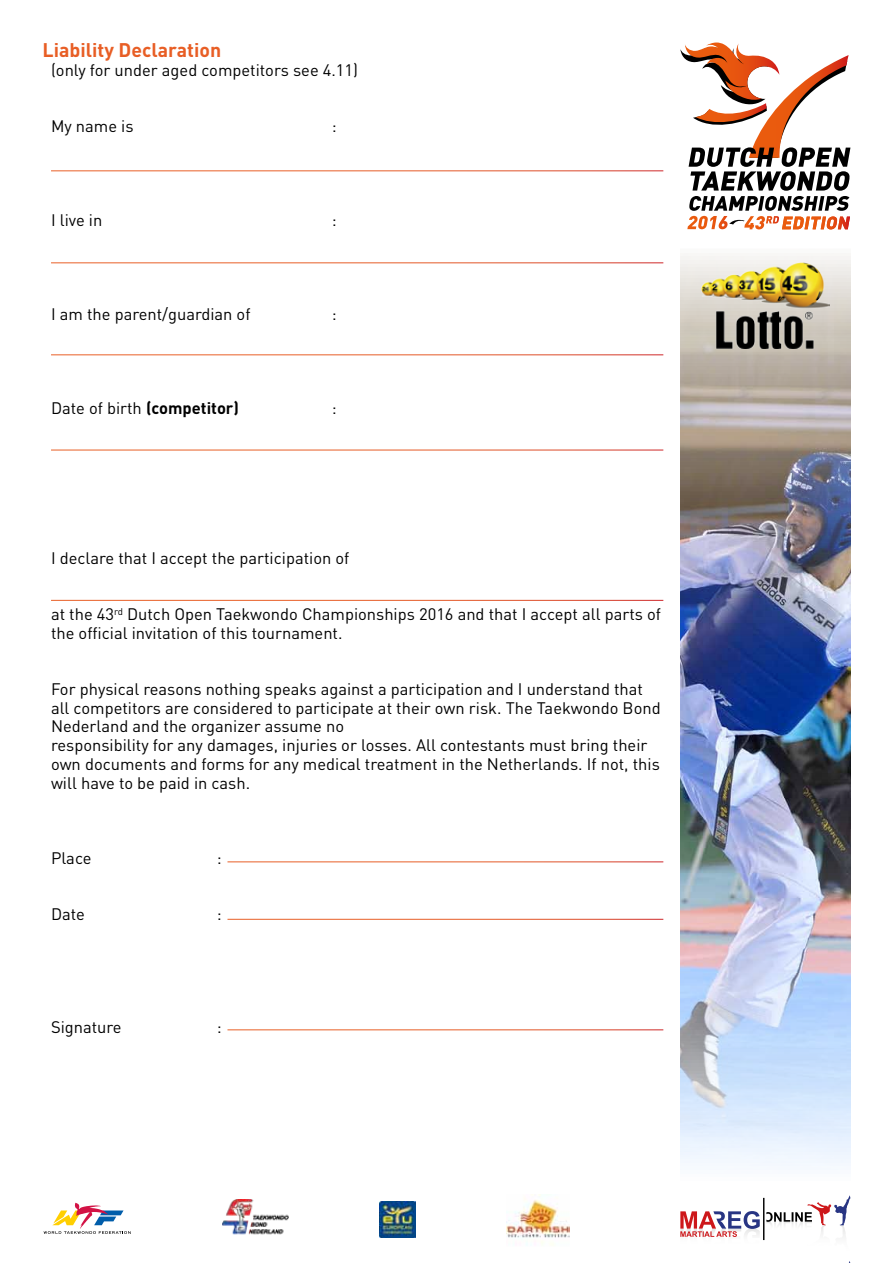
<style>
.page{position:relative;width:893px;height:1263px;background:#fff}
.page>*{position:absolute;margin:0;border:0;box-sizing:border-box;transform-origin:0 0}
.t1{font:700 19.5px "DIN Pro";color:#e85e25}
.t2{font:16.5px/18.8px "DIN Pro";color:#000}
.t3{font:700 16.5px "DIN Pro";color:#000}
.s1{font-weight:400}
</style>
<div class="page">
<svg style="left:680px;top:43px;width:170px;height:186px"></svg>
<svg style="left:766px;top:1195px;width:84px;height:42px"></svg>
<hr style="left:763px;top:1198px;width:1px;height:42px;background:#000">
<svg style="left:680px;top:1211px;width:80px;height:26px"></svg>
<img style="left:507px;top:1194px;width:63px;height:51px">
<svg style="left:44px;top:1203px;width:87px;height:31px"></svg>
<img style="left:222px;top:1199px;width:66px;height:36px">
<img style="left:380px;top:1201px;width:35px;height:36px">
<img style="left:680px;top:256px;width:170px;height:910px">
<img style="left:702px;top:263px;width:127px;height:86px">
<p class="t1" style="left:43px;top:37px;width:180px">Liability Declaration</p>
<p class="t2" style="left:51px;top:60px;width:309px">(only for under aged competitors see 4.11)</p>
<p class="t2" style="left:51px;top:116px;width:84px">My name is</p>
<p class="t2" style="left:332px;top:116px;width:6px">:</p>
<p class="t2" style="left:51px;top:210px;width:53px">I live in</p>
<p class="t2" style="left:332px;top:210px;width:6px">:</p>
<p class="t2" style="left:51px;top:304px;width:201px">I am the parent/guardian of</p>
<p class="t2" style="left:332px;top:304px;width:6px">:</p>
<p class="t3" style="left:51px;top:396px;width:189px"><span class="s1">Date of birth</span> (competitor)</p>
<p class="t2" style="left:332px;top:398px;width:6px">:</p>
<p class="t2" style="left:51px;top:548px;width:300px">I declare that I accept the participation of</p>
<p class="t2" style="left:51px;top:604px;width:612px">at the 43<sup>rd</sup> Dutch Open Taekwondo Championships 2016 and that I accept all parts of the official invitation of this tournament.</p>
<p class="t2" style="left:51px;top:679px;width:611px">For physical reasons nothing speaks against a participation and I understand that all competitors are considered to participate at their own risk. The Taekwondo Bond Nederland and the organizer assume no<br>responsibility for any damages, injuries or losses. All contestants must bring their own documents and forms for any medical treatment in the Netherlands. If not, this will have to be paid in cash.</p>
<p class="t2" style="left:51px;top:848px;width:42px">Place</p>
<p class="t2" style="left:217px;top:848px;width:6px">:</p>
<p class="t2" style="left:51px;top:904px;width:35px">Date</p>
<p class="t2" style="left:217px;top:904px;width:6px">:</p>
<p class="t2" style="left:51px;top:1016px;width:72px">Signature</p>
<p class="t2" style="left:217px;top:1016px;width:6px">:</p>
</div>
